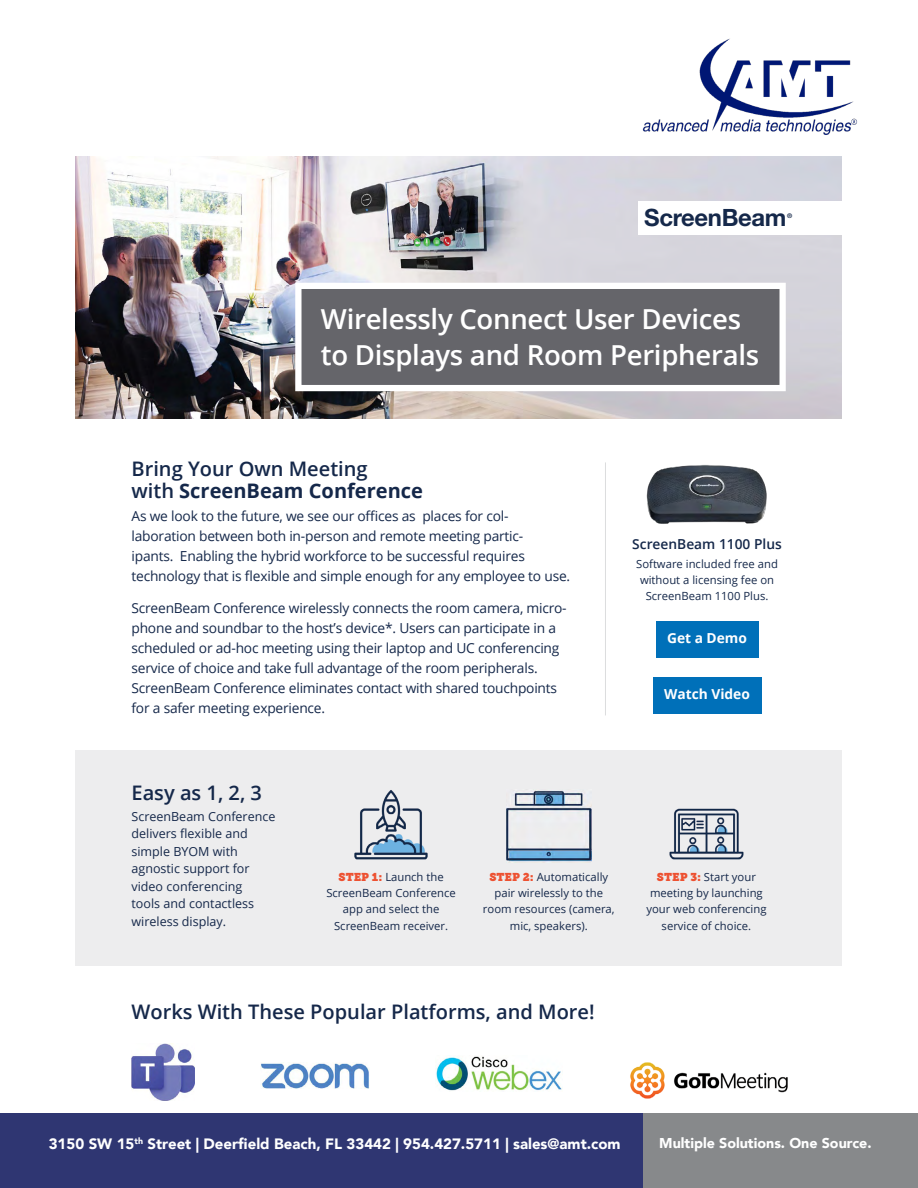
<style>
.page{position:relative;width:918px;height:1188px;background:#fff}
.page>*{position:absolute;margin:0;border:0;box-sizing:border-box;transform-origin:0 0}
.t1{font:600 27.6px/35.1px "Open Sans";letter-spacing:-.01em;color:#fff}
.t2{font:700 23.85px "Helvetica Neue LT Std";letter-spacing:-.015em;color:#15284a}
.t3{font:600 20.1px/22.5px "Open Sans";color:#15284a}
.t4{font:900 15px "Avenir";color:#fff}
.t5{font:900 14.25px "Avenir";color:#fff}
.t6{font:13.8px/20.1px "Open Sans";letter-spacing:-.015em;color:#15284a}
.t7{font:600 13.8px "Open Sans";color:#15284a}
.t8{font:700 13.8px "Open Sans";color:#fff}
.t9{font:12.45px/17.5px "Open Sans";color:#15284a}
.t10{font:11.25px/16.4px "Open Sans";color:#15284a;text-align:center}
.t11{font:700 6.3px "Helvetica Neue LT Std";color:#15284a}
.s1{font-weight:700}
.s2{font-family:"Museo Slab";color:#ed5131}
</style>
<div class="page">
<img style="left:642px;top:38px;width:215px;height:97px">
<div style="left:0;top:1114px;width:644px;height:74px;background:#2f3672"></div>
<div style="left:644px;top:1114px;width:274px;height:74px;background:#87898b"></div>
<img style="left:75px;top:156px;width:767px;height:263px">
<div style="left:638px;top:201px;width:204px;height:33px;background:#fff"></div>
<div style="left:75px;top:750px;width:767px;height:216px;background:#ededee"></div>
<img style="left:354px;top:790px;width:74px;height:70px">
<img style="left:506px;top:790px;width:85px;height:72px">
<img style="left:669px;top:808px;width:75px;height:52px">
<div style="left:656px;top:621px;width:102px;height:37px;background:#0070b9"></div>
<img style="left:646px;top:465px;width:121px;height:59px">
<hr style="left:605px;top:462px;width:1px;height:253px;background:#dcddde">
<img style="left:132px;top:1043px;width:63px;height:57px">
<img style="left:260px;top:1062px;width:110px;height:27px">
<img style="left:436px;top:1056px;width:126px;height:35px">
<img style="left:630px;top:1062px;width:158px;height:37px">
<div style="left:653px;top:677px;width:108px;height:37px;background:#0070b9"></div>
<div style="left:298px;top:286px;width:485px;height:102px;background:#65656a"></div>
<div style="left:295px;top:283px;width:491px;height:108px;border:6px solid #fff"></div>
<h2 class="t2" style="left:644px;top:203px;width:144px">ScreenBeam</h2>
<p class="t11" style="left:787px;top:212px;width:7px">®</p>
<h1 class="t1" style="left:321px;top:301px;width:440px">Wirelessly Connect User Devices to Displays and Room Peripherals</h1>
<h3 class="t3" style="left:132px;top:457px;width:293px">Bring Your Own Meeting<br>with <span class="s1">ScreenBeam Conference</span></h3>
<p class="t6" style="left:132px;top:506px;width:440px">As we look to the future, we see our offices as places for col&shy;laboration between both in-person and remote meeting partic-<br>ipants. Enabling the hybrid workforce to be successful requires technology that is flexible and simple enough for any employee to use.</p>
<p class="t6" style="left:132px;top:597px;width:437px">ScreenBeam Conference wirelessly connects the room camera, micro&shy;phone and soundbar to the host’s device*. Users can participate in a scheduled or ad-hoc meeting using their laptop and UC conferencing service of choice and take full advantage of the room peripherals.<br>ScreenBeam Conference eliminates contact with shared touchpoints for a safer meeting experience.</p>
<p class="t7" style="left:632px;top:534px;width:151px">ScreenBeam 1100 Plus</p>
<p class="t10" style="left:636px;top:555px;width:143px">Software included free and without a licensing fee on<br>ScreenBeam 1100 Plus.</p>
<p class="t8" style="left:667px;top:629px;width:81px">Get a Demo</p>
<p class="t8" style="left:664px;top:684px;width:87px">Watch Video</p>
<h3 class="t3" style="left:132px;top:782px;width:132px">Easy as 1, 2, 3</h3>
<p class="t9" style="left:132px;top:807px;width:145px">ScreenBeam Conference delivers flexible and simple BYOM with agnostic support for video conferencing<br>tools and contactless wireless display.</p>
<p class="t10" style="left:326px;top:868px;width:131px"><span class="s2">STEP 1:</span> Launch the<br>ScreenBeam Conference app and select the<br>ScreenBeam receiver.</p>
<p class="t10" style="left:483px;top:868px;width:133px"><span class="s2">STEP 2:</span> Automatically pair wirelessly to the room resources (camera, mic, speakers).</p>
<p class="t10" style="left:646px;top:868px;width:122px"><span class="s2">STEP 3:</span> Start your meeting by launching your web conferencing service of choice.</p>
<h3 class="t3" style="left:132px;top:1000px;width:465px">Works With These Popular Platforms, and More!</h3>
<p class="t4" style="left:49px;top:1130px;width:573px">3150 SW 15<sup>th</sup> Street | Deerfield Beach, FL 33442 | 954.427.5711 | sales@amt.com</p>
<p class="t5" style="left:659px;top:1131px;width:214px">Multiple Solutions. One Source.</p>
</div>
